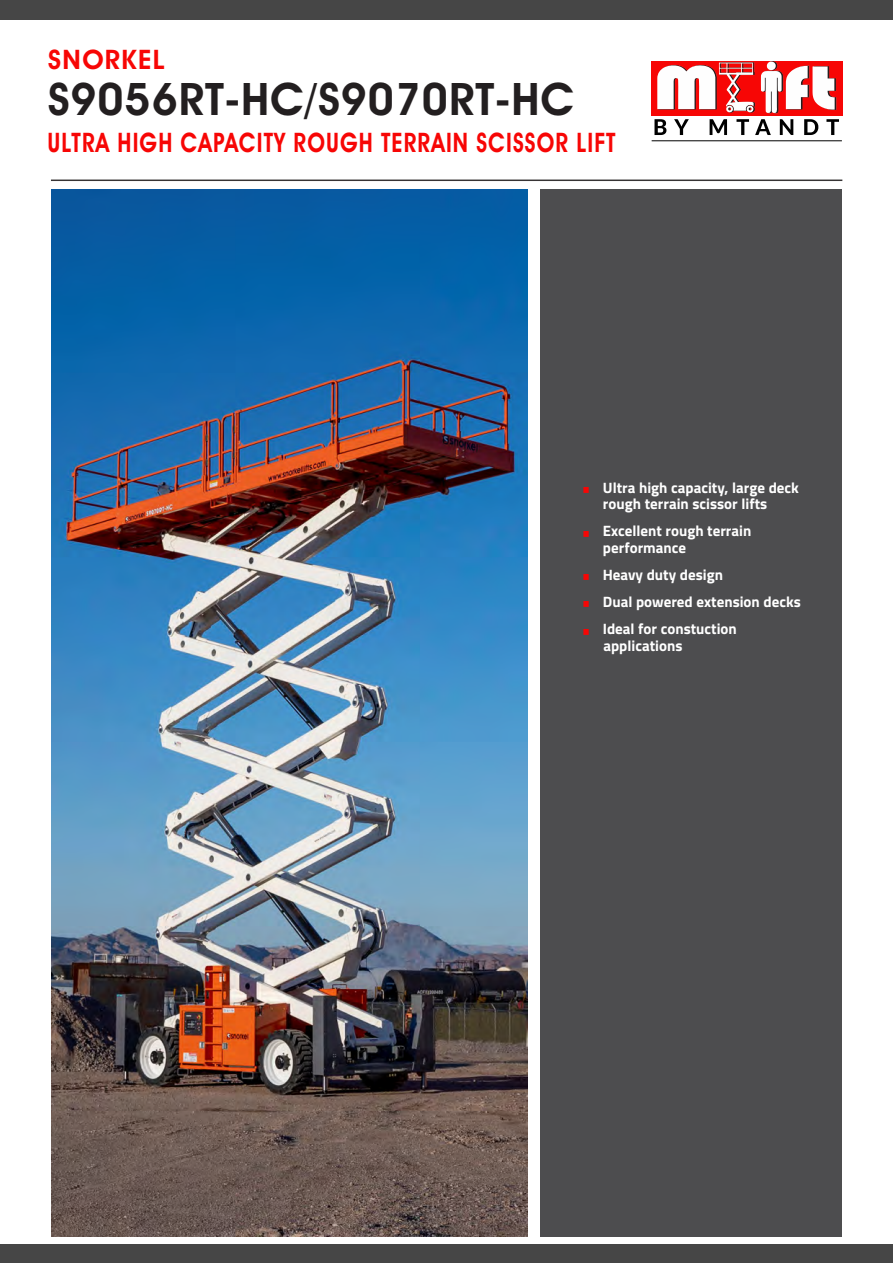
<style>
.page{position:relative;width:893px;height:1263px;background:#fff}
.page>*{position:absolute;margin:0;border:0;box-sizing:border-box;transform-origin:0 0}
.t1{font:600 45px "Avant Garde IT Cby BT";letter-spacing:.02em;color:#231f20}
.t2{font:600 27px "Avant Garde IT Cby BT";letter-spacing:.05em;color:#f70605;scale:.83 1}
.t3{font:600 27px "Avant Garde IT Cby BT";letter-spacing:.05em;color:#f70605}
.t4{font:700 15px/16.5px "Titillium Web";color:#fff}
.s1{font-size:21px;color:#f70605}
</style>
<div class="page">
<img style="left:51px;top:189px;width:477px;height:1047px">
<div style="left:540px;top:189px;width:302px;height:1047px;background:#4d4d4f"></div>
<hr style="left:51px;top:180px;width:791px;height:1px;background:#373435">
<div style="left:0;top:0;width:893px;height:19px;background:#464646"></div>
<div style="left:651px;top:61px;width:191px;height:54px;background:#f70605"></div>
<svg style="left:654px;top:62px;width:185px;height:73px"></svg>
<hr style="left:652px;top:140px;width:190px;height:1px;background:#000">
<div style="left:0;top:1244px;width:893px;height:19px;background:#464646"></div>
<h2 class="t3" style="left:48px;top:49px;width:118px">SNORKEL</h2>
<h1 class="t1" style="left:48px;top:83px;width:528px">S9056RT-HC/S9070RT-HC</h1>
<h2 class="t2" style="left:47px;top:133px;width:686px">ULTRA HIGH CAPACITY ROUGH TERRAIN SCISSOR LIFT</h2>
<p class="t4" style="left:603px;top:479px;width:197px;text-indent:-21px"><span class="s1">•</span> Ultra high capacity, large deck rough terrain scissor lifts</p>
<p class="t4" style="left:603px;top:522px;width:150px;text-indent:-21px"><span class="s1">•</span> Excellent rough terrain performance</p>
<p class="t4" style="left:582px;top:566px;width:143px"><span class="s1">•</span> Heavy duty design</p>
<p class="t4" style="left:582px;top:593px;width:221px"><span class="s1">•</span> Dual powered extension decks</p>
<p class="t4" style="left:603px;top:620px;width:135px;text-indent:-22px"><span class="s1">•</span> Ideal for constuction applications</p>
</div>
